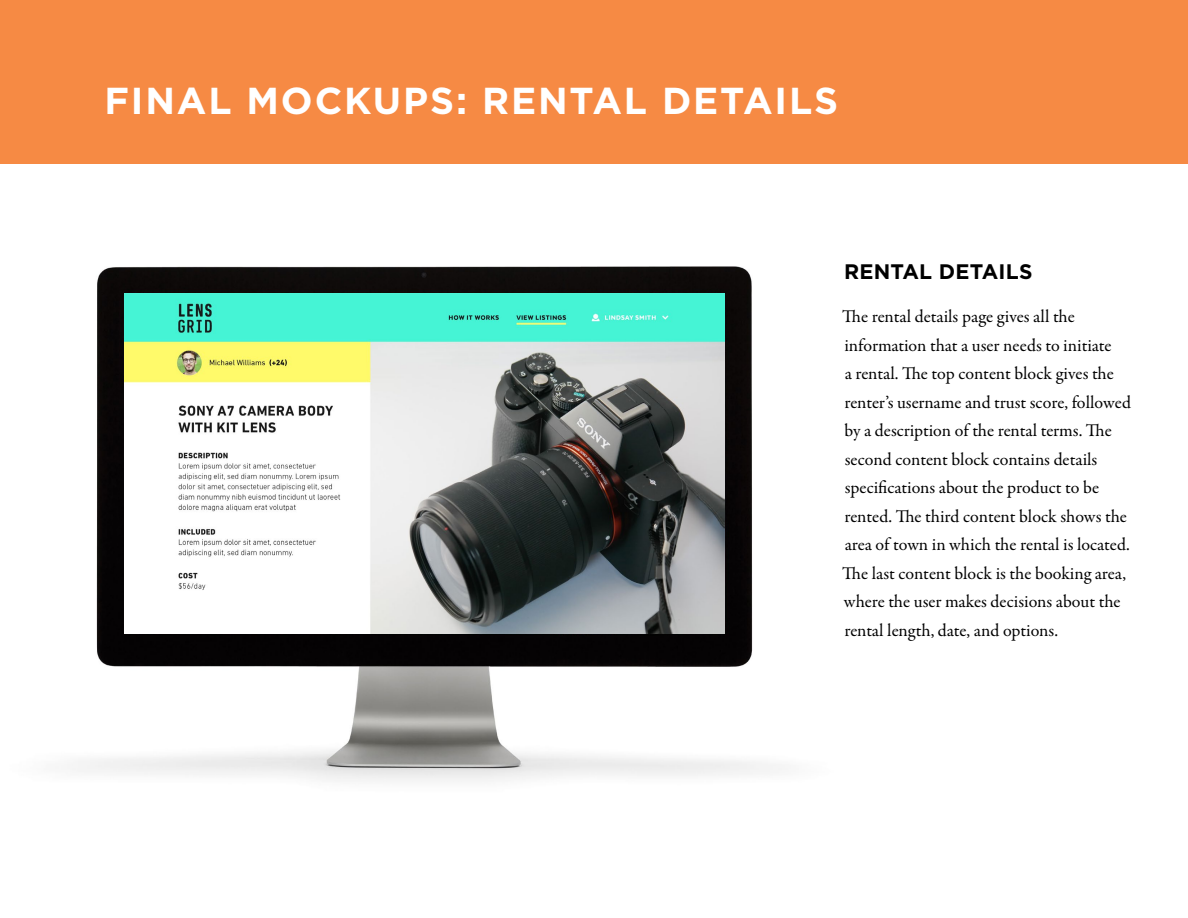
<style>
.page{position:relative;width:1188px;height:918px;background:#fff}
.page>*{position:absolute;margin:0;border:0;box-sizing:border-box;transform-origin:0 0}
.t1{font:700 37.5px "Gotham";letter-spacing:.05em;color:#fff}
.t2{font:700 21px "Gotham";letter-spacing:.01em;color:#000}
.t3{font:18px/28.5px "Garamond Premr Pro";letter-spacing:-.005em;color:#000}
</style>
<div class="page">
<div style="left:0;top:0;width:1188px;height:163px;background:#f68a44"></div>
<img style="left:72px;top:266px;width:710px;height:516px">
<img style="left:124px;top:294px;width:600px;height:340px">
<h1 class="t1" style="left:104px;top:79px;width:735px">FINAL MOCKUPS: RENTAL DETAILS</h1>
<p class="t2" style="left:844px;top:260px;width:190px">RENTAL DETAILS</p>
<p class="t3" style="left:842px;top:303px;width:290px">The rental details page gives all the information that a user needs to initiate<br>a rental. The top content block gives the renter’s username and trust score, followed by a description of the rental terms. The second content block contains details specifications about the product to be rented. The third content block shows the area of town in which the rental is located.<br>The last content block is the booking area, where the user makes decisions about the rental length, date, and options.</p>
</div>
